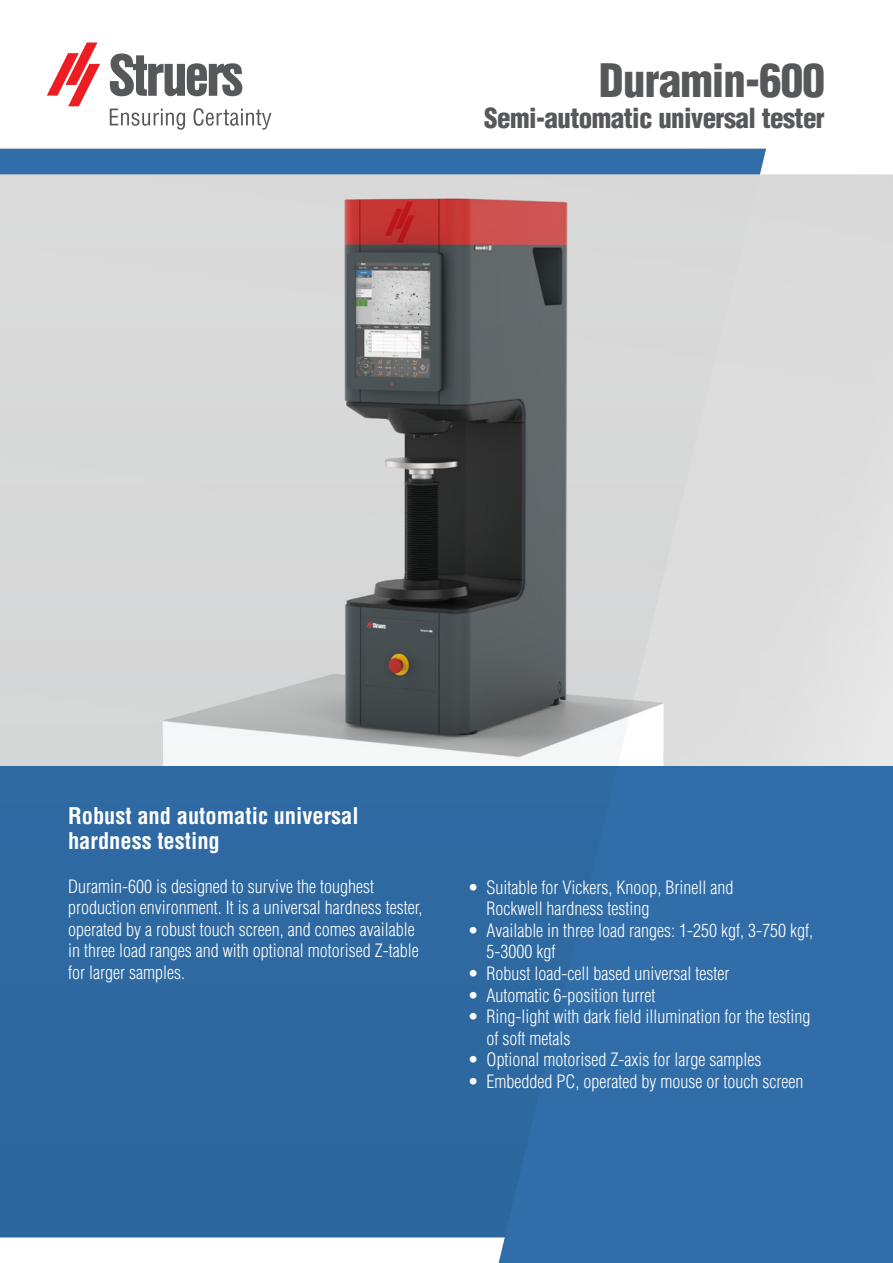
<style>
.page{position:relative;width:893px;height:1263px;background:#fff}
.page>*{position:absolute;margin:0;border:0;box-sizing:border-box;transform-origin:0 0}
.Overskrift{font:900 condensed 45px "Helvetica LT Std";letter-spacing:-.02em;color:#57585a}
.Overskrift-2{font:900 condensed 27px "Helvetica LT Std";letter-spacing:-.02em;color:#57585a}
.t1{font:700 condensed 22.5px/25.2px "Helvetica LT Std";color:#fff}
.t2{font:300 condensed 18px/21.6px "Helvetica LT Std";color:#fff}
</style>
<div class="page">
<svg style="left:110px;top:53px;width:132px;height:44px"></svg>
<svg style="left:47px;top:43px;width:53px;height:63px"></svg>
<svg style="left:110px;top:109px;width:75px;height:21px"></svg>
<svg style="left:194px;top:108px;width:77px;height:22px"></svg>
<div style="left:0;top:761px;width:893px;height:502px;background:#316ea9"></div>
<img style="left:766px;top:174px;width:127px;height:591px">
<svg style="left:0;top:174px;width:766px;height:592px;background:#bab8b9"></svg>
<div style="left:0;top:148px;width:766px;height:26px;background:#316ea9"></div>
<div style="left:0;top:1237px;width:505px;height:26px;background:#fff"></div>
<p class="Overskrift" style="left:599px;top:52px;width:227px">Duramin-600</p>
<p class="Overskrift-2" style="left:484px;top:101px;width:342px">Semi-automatic universal tester</p>
<p class="t1" style="left:68px;top:803px;width:292px">Robust and automatic universal hardness testing</p>
<p class="t2" style="left:68px;top:875px;width:356px">Duramin-600 is designed to survive the toughest production environment. It is a universal hardness tester, operated by a robust touch screen, and comes available in three load ranges and with optional motorised Z-table for larger samples.</p>
<p class="t2" style="left:487px;top:876px;width:248px;text-indent:-19px">• Suitable for Vickers, Knoop, Brinell and<br>Rockwell hardness testing</p>
<p class="t2" style="left:487px;top:919px;width:328px;text-indent:-19px">• Available in three load ranges: 1-250 kgf, 3-750 kgf,<br>5-3000 kgf</p>
<p class="t2" style="left:468px;top:962px;width:263px">• Robust load-cell based universal tester</p>
<p class="t2" style="left:468px;top:984px;width:189px">• Automatic 6-position turret</p>
<p class="t2" style="left:487px;top:1006px;width:325px;text-indent:-19px">• Ring-light with dark field illumination for the testing of soft metals</p>
<p class="t2" style="left:468px;top:1049px;width:295px">• Optional motorised Z-axis for large samples</p>
<p class="t2" style="left:468px;top:1070px;width:337px">• Embedded PC, operated by mouse or touch screen</p>
</div>
